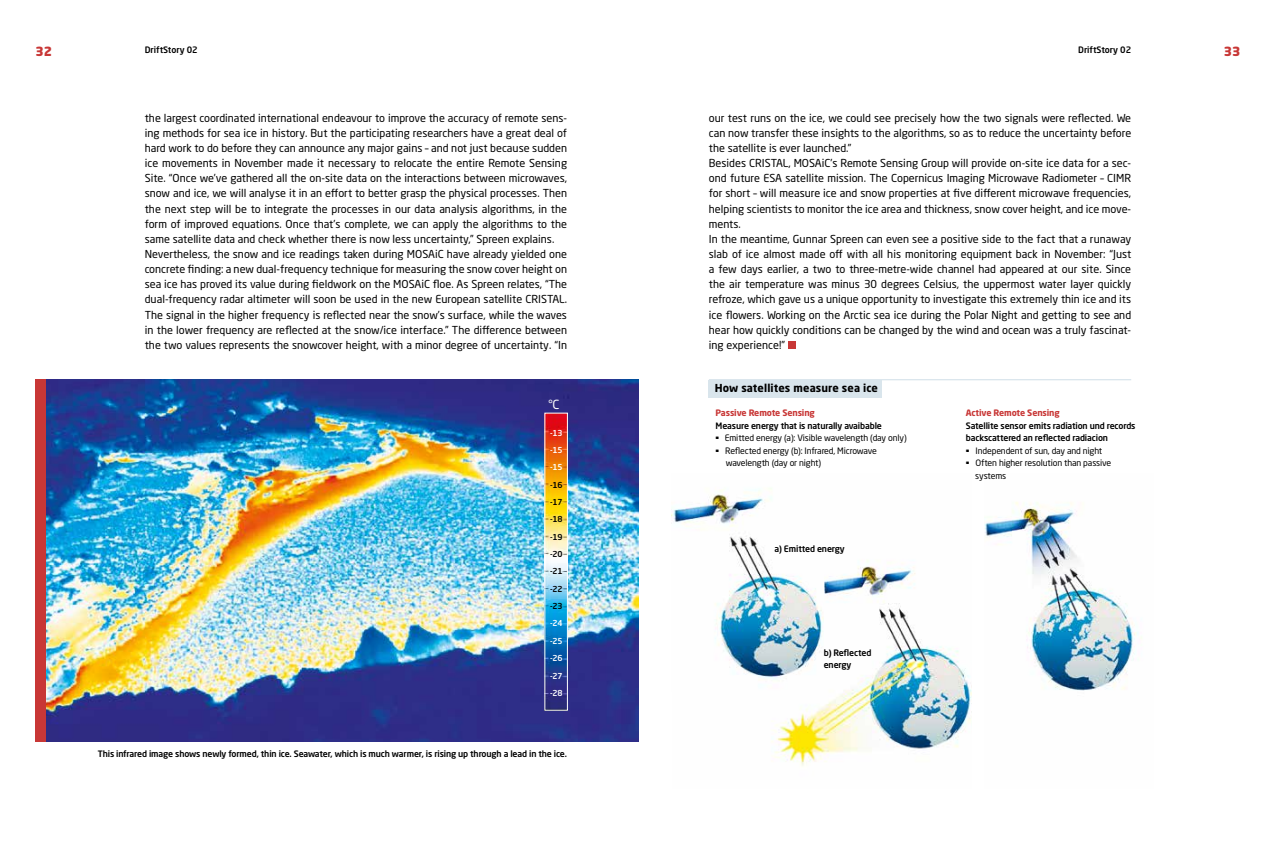
<style>
.page{position:relative;width:1276px;height:851px;background:#fff}
.page>*{position:absolute;margin:0;border:0;box-sizing:border-box;transform-origin:0 0}
.t1{font:900 12.5px "Neo Sans W1 G";color:#c83736}
.t2{font:12.5px "Neo Sans W1 G";color:#fff}
.t3{font:10.88px/15.1px "Neo Sans W1 G";color:#000}
.t4{font:700 10.88px "Neo Sans W1 G";letter-spacing:.01em;color:#000}
.t5{font:500 8.75px/12.5px "Neo Sans W1 G";letter-spacing:-.015em;color:#000}
.t6{font:8.75px "Neo Sans W1 G";letter-spacing:-.015em;color:#000}
.t7{font:700 8.75px "Neo Sans W1 G";letter-spacing:-.015em;color:#c83736}
.t8{font:500 8.12px/17.4px "Neo Sans W1 G";letter-spacing:-.015em;color:#fff;text-align:justify}
.t9{font:500 8.12px/17.4px "Neo Sans W1 G";letter-spacing:-.015em;color:#000;text-align:justify}
</style>
<div class="page">
<img style="left:771px;top:560px;width:200px;height:206px">
<img style="left:671px;top:488px;width:152px;height:203px">
<img style="left:984px;top:502px;width:158px;height:189px">
<img style="left:46px;top:379px;width:592px;height:362px">
<div style="left:35px;top:379px;width:11px;height:362px;background:#c83736"></div>
<div style="left:709px;top:380px;width:173px;height:17px;background:#d9e5ec"></div>
<hr style="left:709px;top:379px;width:422px;height:1px;background:#d9e5ec">
<div style="left:788px;top:341px;width:7px;height:8px;background:#c83736"></div>
<img style="left:546px;top:414px;width:20px;height:294px">
<div style="left:544px;top:412px;width:24px;height:298px;border:1px solid #fff"></div>
<p class="t1" style="left:35px;top:43px;width:18px">32</p>
<p class="t5" style="left:145px;top:43px;width:55px">DriftStory 02</p>
<p class="t5" style="left:1078px;top:43px;width:55px">DriftStory 02</p>
<p class="t1" style="left:1224px;top:43px;width:18px">33</p>
<p class="t3" style="left:145px;top:110px;width:424px">the largest coordinated international endeavour to improve the accuracy of remote sens&shy;ing methods for sea ice in history. But the participating researchers have a great deal of hard work to do before they can announce any major gains – and not just because sudden ice movements in November made it necessary to relocate the entire Remote Sensing Site. “Once we’ve gathered all the on-site data on the interactions between microwaves, snow and ice, we will analyse it in an effort to better grasp the physical processes. Then the next step will be to integrate the processes in our data analysis algorithms, in the form of improved equations. Once that’s complete, we can apply the algorithms to the same satellite data and check whether there is now less uncertainty,” Spreen explains.<br>Nevertheless, the snow and ice readings taken during MOSAiC have already yielded one concrete finding: a new dual-frequency technique for measuring the snow cover height on sea ice has proved its value during fieldwork on the MOSAiC floe. As Spreen relates, “The dual-frequency radar altimeter will soon be used in the new European satellite CRISTAL.<br>The signal in the higher frequency is reflected near the snow’s surface, while the waves in the lower frequency are reflected at the snow/ice interface.” The difference between the two values represents the snowcover height, with a minor degree of uncertainty. “In</p>
<p class="t3" style="left:709px;top:110px;width:424px">our test runs on the ice, we could see precisely how the two signals were reflected. We can now transfer these insights to the algorithms, so as to reduce the uncertainty before the satellite is ever launched.”<br>Besides CRISTAL, MOSAiC’s Remote Sensing Group will provide on-site ice data for a sec&shy;ond future ESA satellite mission. The Copernicus Imaging Microwave Radiometer – CIMR for short – will measure ice and snow properties at five different microwave frequencies, helping scientists to monitor the ice area and thickness, snow cover height, and ice move&shy;ments.<br>In the meantime, Gunnar Spreen can even see a positive side to the fact that a runaway slab of ice almost made off with all his monitoring equipment back in November: “Just a few days earlier, a two to three-metre-wide channel had appeared at our site. Since the air temperature was minus 30 degrees Celsius, the uppermost water layer quickly refroze, which gave us a unique opportunity to investigate this extremely thin ice and its ice flowers. Working on the Arctic sea ice during the Polar Night and getting to see and hear how quickly conditions can be changed by the wind and ocean was a truly fascinat&shy;ing experience!”</p>
<p class="t2" style="left:548px;top:397px;width:13px">°C</p>
<p class="t8" style="left:550px;top:423px;width:14px">-13 -15 -15</p>
<p class="t9" style="left:550px;top:475px;width:14px">-16 -17 -18 -19 -20 -21 -22 -23</p>
<p class="t8" style="left:550px;top:614px;width:14px">-24 -25 -26 -27 -28</p>
<p class="t5" style="left:98px;top:747px;width:471px">This infrared image shows newly formed, thin ice. Seawater, which is much warmer, is rising up through a lead in the ice.</p>
<p class="t4" style="left:715px;top:380px;width:165px">How satellites measure sea ice</p>
<p class="t7" style="left:715px;top:407px;width:101px">Passive Remote Sensing</p>
<p class="t5" style="left:715px;top:419px;width:168px">Measure energy that is naturally avaibable</p>
<p class="t6" style="left:715px;top:432px;width:193px"><sup>.</sup> Emitted energy (a): Visible wavelength (day only)</p>
<p class="t6" style="left:715px;top:445px;width:163px"><sup>.</sup> Reflected energy (b): Infrared, Microwave</p>
<p class="t6" style="left:725px;top:457px;width:97px">wavelength (day or night)</p>
<p class="t5" style="left:774px;top:542px;width:72px">a) Emitted energy</p>
<p class="t5" style="left:823px;top:645px;width:49px">b) Reflected energy</p>
<p class="t7" style="left:966px;top:407px;width:95px">Active Remote Sensing</p>
<p class="t5" style="left:966px;top:419px;width:171px">Satellite sensor emits radiation und records</p>
<p class="t5" style="left:966px;top:431px;width:144px">backscattered an reflected radiacion</p>
<p class="t6" style="left:966px;top:445px;width:138px"><sup>.</sup> Independent of sun, day and night</p>
<p class="t6" style="left:966px;top:457px;width:147px"><sup>.</sup> Often higher resolution than passive</p>
<p class="t6" style="left:975px;top:470px;width:33px">systems</p>
</div>
